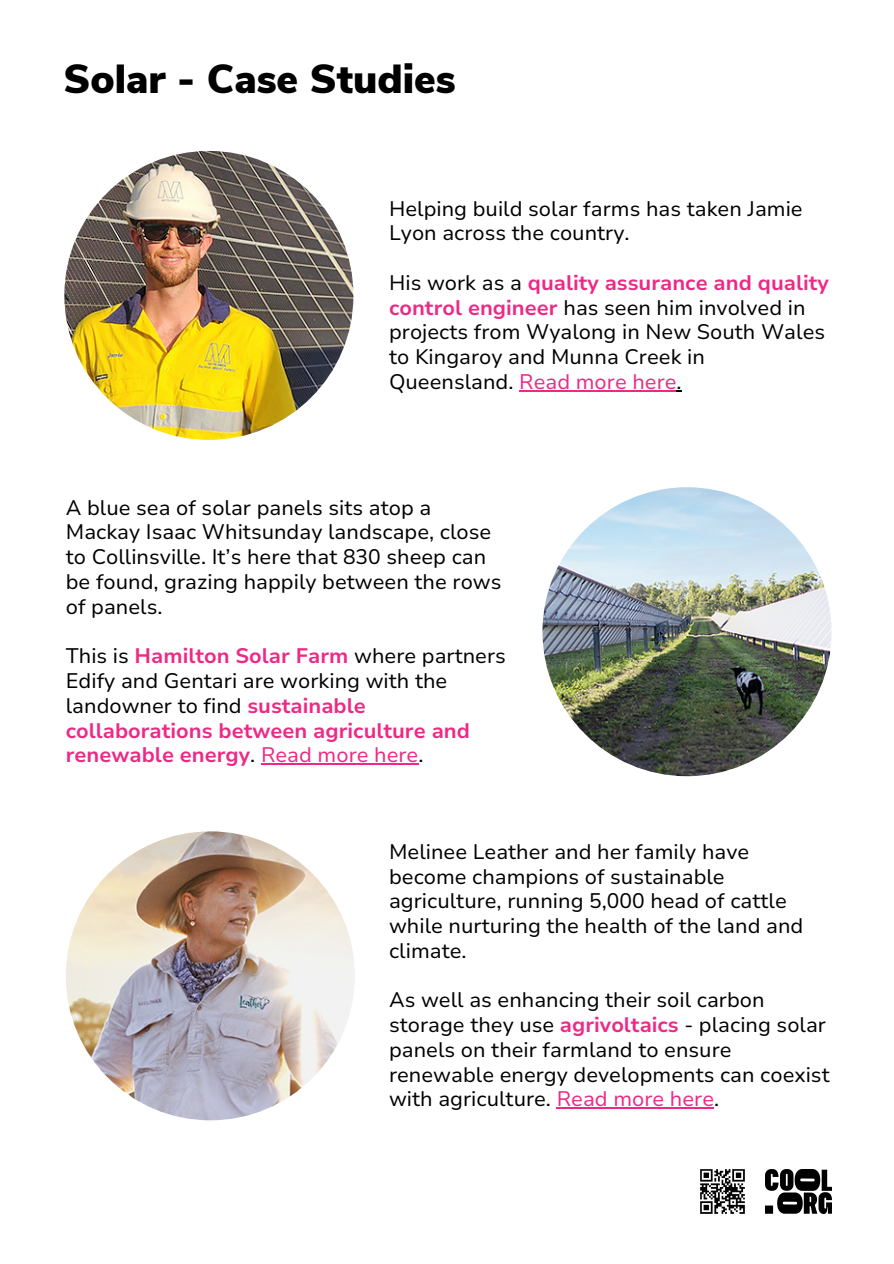
<style>
.page{position:relative;width:894px;height:1264px;background:#fff}
.page>*{position:absolute;margin:0;border:0;box-sizing:border-box;transform-origin:0 0}
.t1{font:900 40.5px "Nunito Sans";color:#000}
.t2{font:21px/24.8px "Nunito Sans 10 pt";color:#000}
.t3{font:700 21px/24.8px "Nunito Sans 10 pt";color:#ed2986}
.s1{font-weight:700;color:#ed2986}
.s2{color:#ed2986}
.s3{font-weight:400;color:#000}
.s4{font-weight:400}
</style>
<div class="page">
<img style="left:765px;top:1169px;width:66px;height:44px">
<img style="left:700px;top:1169px;width:44px;height:44px">
<img style="left:64px;top:151px;width:289px;height:289px;border-radius:50%">
<img style="left:542px;top:487px;width:289px;height:289px;border-radius:50%">
<img style="left:66px;top:831px;width:289px;height:289px;border-radius:50%">
<hr style="left:519px;top:390px;width:157px;height:1px;background:#ed2986">
<hr style="left:261px;top:763px;width:157px;height:1px;background:#ed2986">
<hr style="left:556px;top:1107px;width:158px;height:1px;background:#ed2986">
<p class="t1" style="left:64px;top:52px;width:393px">Solar - Case Studies</p>
<p class="t2" style="left:389px;top:196px;width:415px">Helping build solar farms has taken Jamie<br>Lyon across the country.</p>
<p class="t2" style="left:389px;top:270px;width:441px">His work as a <span class="s1">quality assurance and quality control engineer</span> has seen him involved in projects from Wyalong in New South Wales to Kingaroy and Munna Creek in Queensland. <span class="s2">Read more here</span>.</p>
<p class="t2" style="left:66px;top:495px;width:437px">A blue sea of solar panels sits atop a Mackay Isaac Whitsunday landscape, close to Collinsville. It’s here that 830 sheep can be found, grazing happily between the rows of panels.</p>
<p class="t3" style="left:66px;top:644px;width:441px"><span class="s3">This is</span> Hamilton Solar Farm <span class="s3">where partners Edify and Gentari are working with the landowner to find</span> sustainable collaborations between agriculture and renewable energy<span class="s3">.</span> <span class="s4">Read more here</span><span class="s3">.</span></p>
<p class="t2" style="left:389px;top:839px;width:415px">Melinee Leather and her family have become champions of sustainable agriculture, running 5,000 head of cattle while nurturing the health of the land and climate.</p>
<p class="t2" style="left:389px;top:988px;width:442px">As well as enhancing their soil carbon storage they use <span class="s1">agrivoltaics</span> - placing solar panels on their farmland to ensure renewable energy developments can coexist with agriculture. <span class="s2">Read more here</span>.</p>
</div>
